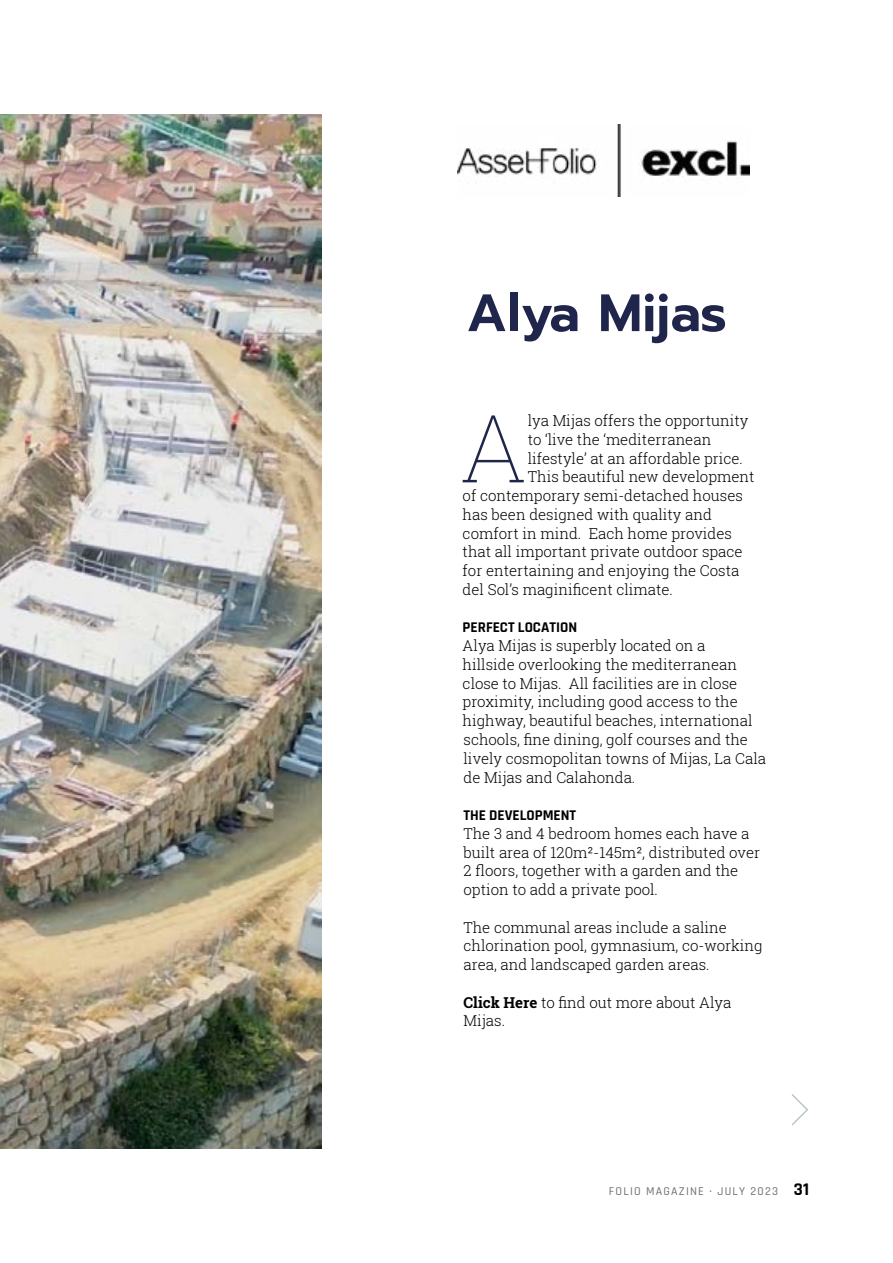
<style>
.page{position:relative;width:893px;height:1263px;background:#fff}
.page>*{position:absolute;margin:0;border:0;box-sizing:border-box;transform-origin:0 0}
.t1{font:100 94.05px "Roboto Slab";color:#1f264a}
.t2{font:600 52.5px "Prompt";color:#20254b}
.t3{font:300 15px/18.8px "Roboto Slab";color:#000}
.t4{font:700 15px "Rajdhani";color:#000}
.t5{font:500 12px "Rajdhani";letter-spacing:.1em;color:#706f6f}
.s1{font-weight:700}
.s2{font-weight:700;font-size:18px;color:#000}
</style>
<div class="page">
<img style="left:0;top:115px;width:321px;height:1033px">
<svg style="left:791px;top:1094px;width:17px;height:32px"></svg>
<img style="left:458px;top:125px;width:291px;height:72px">
<h2 class="t2" style="left:467px;top:274px;width:262px">Alya Mijas</h2>
<h1 class="t1" style="left:460px;top:384px;width:69px">A</h1>
<p class="t3" style="left:528px;top:411px;width:222px">lya Mijas offers the opportunity</p>
<p class="t3" style="left:528px;top:430px;width:185px">to ‘live the ‘mediterranean</p>
<p class="t3" style="left:528px;top:448px;width:217px">lifestyle’ at an affordable price.</p>
<p class="t3" style="left:528px;top:467px;width:228px">This beautiful new development</p>
<p class="t3" style="left:463px;top:486px;width:282px">of contemporary semi-detached houses</p>
<p class="t3" style="left:463px;top:505px;width:251px">has been designed with quality and</p>
<p class="t3" style="left:463px;top:523px;width:271px">comfort in mind. Each home provides</p>
<p class="t3" style="left:463px;top:542px;width:281px">that all important private outdoor space</p>
<p class="t3" style="left:463px;top:561px;width:278px">for entertaining and enjoying the Costa</p>
<p class="t3" style="left:463px;top:580px;width:212px">del Sol’s maginificent climate.</p>
<p class="t4" style="left:463px;top:618px;width:116px">PERFECT LOCATION</p>
<p class="t3" style="left:463px;top:636px;width:305px">Alya Mijas is superbly located on a<br>hillside overlooking the mediterranean close to Mijas. All facilities are in close proximity, including good access to the highway, beautiful beaches, international schools, fine dining, golf courses and the lively cosmopolitan towns of Mijas, La Cala de Mijas and Calahonda.</p>
<p class="t4" style="left:463px;top:806px;width:114px">THE DEVELOPMENT</p>
<p class="t3" style="left:463px;top:823px;width:298px">The 3 and 4 bedroom homes each have a built area of 120m²-145m², distributed over 2 floors, together with a garden and the option to add a private pool.</p>
<p class="t3" style="left:463px;top:917px;width:300px">The communal areas include a saline chlorination pool, gymnasium, co-working area, and landscaped garden areas.</p>
<p class="t3" style="left:463px;top:992px;width:269px"><span class="s1">Click Here</span> to find out more about Alya<br>Mijas.</p>
<p class="t5" style="left:609px;top:1184px;width:202px">FOLIO MAGAZINE · JULY 2023 <span class="s2">31</span></p>
</div>
